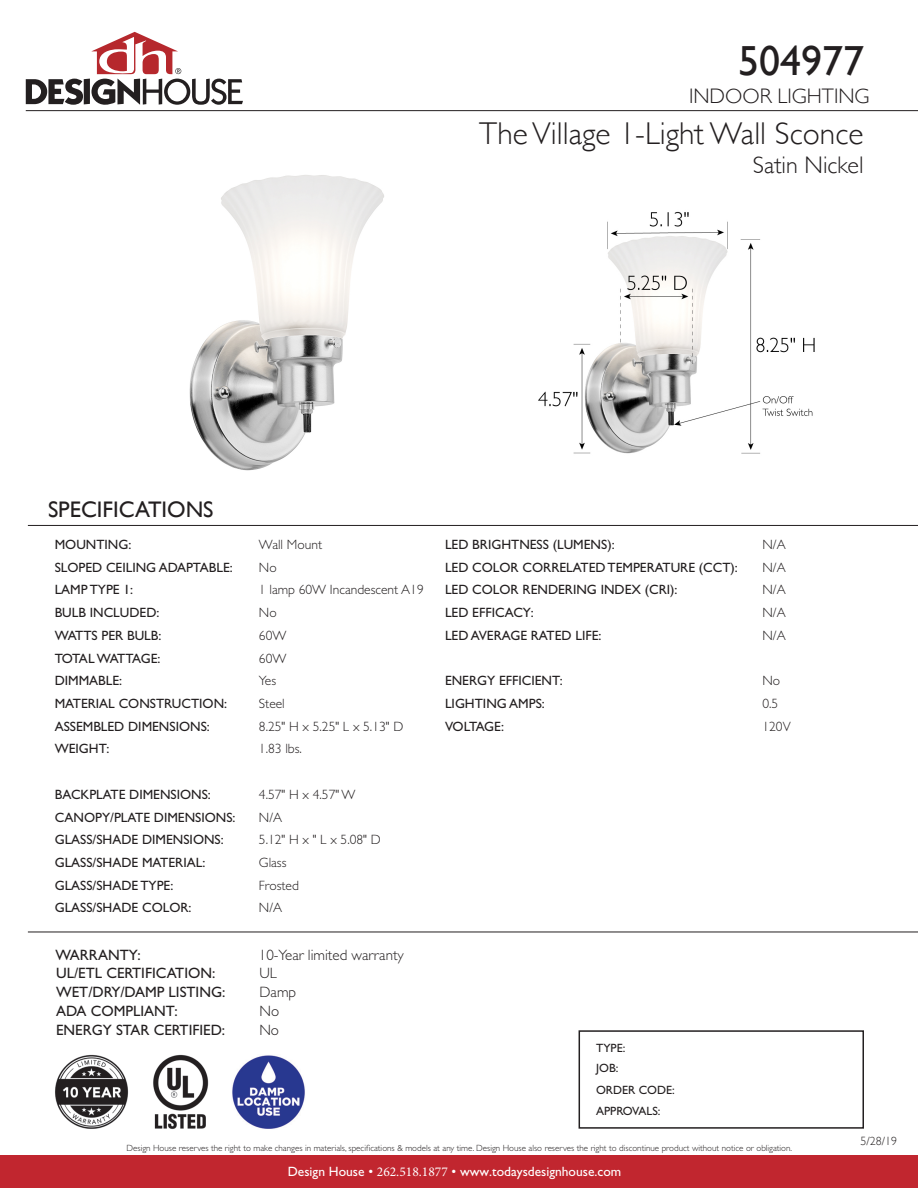
<style>
.page{position:relative;width:918px;height:1188px;background:#fff}
.page>*{position:absolute;margin:0;border:0;box-sizing:border-box;transform-origin:0 0}
.t1{font:42px "Gill Sans";color:#231f20}
.t2{font:300 31.5px "Gill Sans";color:#231f20}
.t3{font:300 24px "Gill Sans";color:#231f20}
.t4{font:22.5px "Gill Sans";color:#231f20}
.t5{font:300 21px "Gill Sans";color:#231f20}
.t6{font:15px "Gill Sans Std";color:#231f20}
.t7{font:300 15px "Gill Sans Std";color:#231f20}
.t8{font:13.5px "Gill Sans Std";color:#231f20}
.t9{font:300 13.5px "Gill Sans Std";color:#231f20}
.t10{font:13.5px "Gill Sans Std";color:#fff}
.t11{font:13.5px "Gill Sans Std";letter-spacing:-.065em;color:#231f20}
.t12{font:13.5px "Gill Sans Std";letter-spacing:-.04em;color:#231f20}
.t13{font:12px "Gill Sans Std";color:#231f20}
.t14{font:300 12px "Gill Sans";color:#231f20}
.t15{font:300 9px "Gill Sans Std";color:#231f20}
.s1{font-family:"Minion Pro"}
</style>
<div class="page">
<div style="left:0;top:1156px;width:918px;height:32px;background:#c1262f"></div>
<svg style="left:26px;top:32px;width:217px;height:73px"></svg>
<div style="left:579px;top:1030px;width:285px;height:99px;border:2px solid #231f20"></div>
<hr style="left:26px;top:110px;width:892px;height:1px;background:#231f20">
<hr style="left:28px;top:525px;width:890px;height:1px;background:#231f20">
<img style="left:55px;top:1055px;width:74px;height:74px">
<img style="left:153px;top:1055px;width:56px;height:74px">
<img style="left:232px;top:1055px;width:73px;height:74px">
<hr style="left:28px;top:932px;width:890px;height:1px;background:#231f20">
<img style="left:189px;top:175px;width:195px;height:296px">
<img style="left:538px;top:211px;width:277px;height:243px">
<p class="t1" style="left:738px;top:36px;width:127px">504977</p>
<p class="t5" style="left:689px;top:79px;width:182px">INDOOR LIGHTING</p>
<p class="t2" style="left:479px;top:108px;width:386px">The Village 1-Light Wall Sconce</p>
<p class="t3" style="left:753px;top:147px;width:112px">Satin Nickel</p>
<p class="t4" style="left:48px;top:496px;width:167px">SPECIFICATIONS</p>
<p class="t8" style="left:55px;top:537px;width:78px">MOUNTING:</p>
<p class="t9" style="left:259px;top:537px;width:65px">Wall Mount</p>
<p class="t8" style="left:55px;top:559px;width:180px">SLOPED CEILING ADAPTABLE:</p>
<p class="t9" style="left:259px;top:560px;width:19px">No</p>
<p class="t8" style="left:55px;top:582px;width:80px">LAMP TYPE 1:</p>
<p class="t9" style="left:259px;top:582px;width:166px">1 lamp 60W Incandescent A19</p>
<p class="t8" style="left:55px;top:605px;width:106px">BULB INCLUDED:</p>
<p class="t9" style="left:259px;top:605px;width:19px">No</p>
<p class="t8" style="left:55px;top:628px;width:108px">WATTS PER BULB:</p>
<p class="t9" style="left:259px;top:628px;width:29px">60W</p>
<p class="t11" style="left:55px;top:650px;width:107px">TOTAL WATTAGE:</p>
<p class="t9" style="left:259px;top:650px;width:29px">60W</p>
<p class="t8" style="left:55px;top:673px;width:69px">DIMMABLE:</p>
<p class="t9" style="left:259px;top:673px;width:19px">Yes</p>
<p class="t8" style="left:55px;top:696px;width:174px">MATERIAL CONSTRUCTION:</p>
<p class="t9" style="left:259px;top:696px;width:27px">Steel</p>
<p class="t8" style="left:55px;top:718px;width:157px">ASSEMBLED DIMENSIONS:</p>
<p class="t9" style="left:259px;top:719px;width:146px">8.25" H x 5.25" L x 5.13" D</p>
<p class="t8" style="left:55px;top:741px;width:56px">WEIGHT:</p>
<p class="t9" style="left:259px;top:741px;width:44px">1.83 lbs.</p>
<p class="t8" style="left:55px;top:787px;width:158px">BACKPLATE DIMENSIONS:</p>
<p class="t9" style="left:259px;top:787px;width:98px">4.57" H x 4.57" W</p>
<p class="t8" style="left:55px;top:809px;width:182px">CANOPY/PLATE DIMENSIONS:</p>
<p class="t9" style="left:259px;top:810px;width:25px">N/A</p>
<p class="t8" style="left:55px;top:832px;width:171px">GLASS/SHADE DIMENSIONS:</p>
<p class="t9" style="left:259px;top:832px;width:123px">5.12" H x " L x 5.08" D</p>
<p class="t8" style="left:55px;top:855px;width:152px">GLASS/SHADE MATERIAL:</p>
<p class="t9" style="left:259px;top:855px;width:29px">Glass</p>
<p class="t8" style="left:55px;top:877px;width:120px">GLASS/SHADE TYPE:</p>
<p class="t9" style="left:259px;top:878px;width:41px">Frosted</p>
<p class="t8" style="left:55px;top:900px;width:138px">GLASS/SHADE COLOR:</p>
<p class="t9" style="left:259px;top:900px;width:25px">N/A</p>
<p class="t6" style="left:56px;top:946px;width:87px">WARRANTY:</p>
<p class="t6" style="left:56px;top:965px;width:161px">UL/ETL CERTIFICATION:</p>
<p class="t6" style="left:56px;top:984px;width:171px">WET/DRY/DAMP LISTING:</p>
<p class="t6" style="left:56px;top:1003px;width:123px">ADA COMPLIANT:</p>
<p class="t7" style="left:259px;top:946px;width:146px">10-Year limited warranty</p>
<p class="t7" style="left:259px;top:965px;width:19px">UL</p>
<p class="t7" style="left:259px;top:984px;width:38px">Damp</p>
<p class="t7" style="left:259px;top:1003px;width:21px">No</p>
<p class="t6" style="left:56px;top:1022px;width:171px">ENERGY STAR CERTIFIED:</p>
<p class="t7" style="left:259px;top:1022px;width:21px">No</p>
<p class="t8" style="left:445px;top:537px;width:171px">LED BRIGHTNESS (LUMENS):</p>
<p class="t9" style="left:762px;top:537px;width:25px">N/A</p>
<p class="t8" style="left:445px;top:559px;width:294px">LED COLOR CORRELATED TEMPERATURE (CCT):</p>
<p class="t9" style="left:762px;top:560px;width:25px">N/A</p>
<p class="t8" style="left:445px;top:582px;width:234px">LED COLOR RENDERING INDEX (CRI):</p>
<p class="t9" style="left:762px;top:582px;width:25px">N/A</p>
<p class="t8" style="left:445px;top:605px;width:90px">LED EFFICACY:</p>
<p class="t9" style="left:762px;top:605px;width:25px">N/A</p>
<p class="t8" style="left:445px;top:628px;width:158px">LED AVERAGE RATED LIFE:</p>
<p class="t9" style="left:762px;top:628px;width:25px">N/A</p>
<p class="t8" style="left:445px;top:673px;width:119px">ENERGY EFFICIENT:</p>
<p class="t9" style="left:762px;top:673px;width:19px">No</p>
<p class="t8" style="left:445px;top:696px;width:101px">LIGHTING AMPS:</p>
<p class="t9" style="left:762px;top:696px;width:17px">0.5</p>
<p class="t12" style="left:445px;top:718px;width:60px">VOLTAGE:</p>
<p class="t9" style="left:762px;top:719px;width:30px">120V</p>
<p class="t13" style="left:596px;top:1041px;width:31px">TYPE:</p>
<p class="t13" style="left:596px;top:1061px;width:24px">JOB:</p>
<p class="t13" style="left:596px;top:1083px;width:80px">ORDER CODE:</p>
<p class="t13" style="left:596px;top:1104px;width:66px">APPROVALS:</p>
<p class="t15" style="left:127px;top:1143px;width:667px">Design House reserves the right to make changes in materials, specifications &amp; models at any time. Design House also reserves the right to discontinue product without notice or obligation.</p>
<p class="t10" style="left:288px;top:1164px;width:335px">Design House • <span class="s1">262.518.1877</span> • www.todaysdesignhouse.com</p>
<p class="t14" style="left:861px;top:1132px;width:38px">5/28/19</p>
</div>
